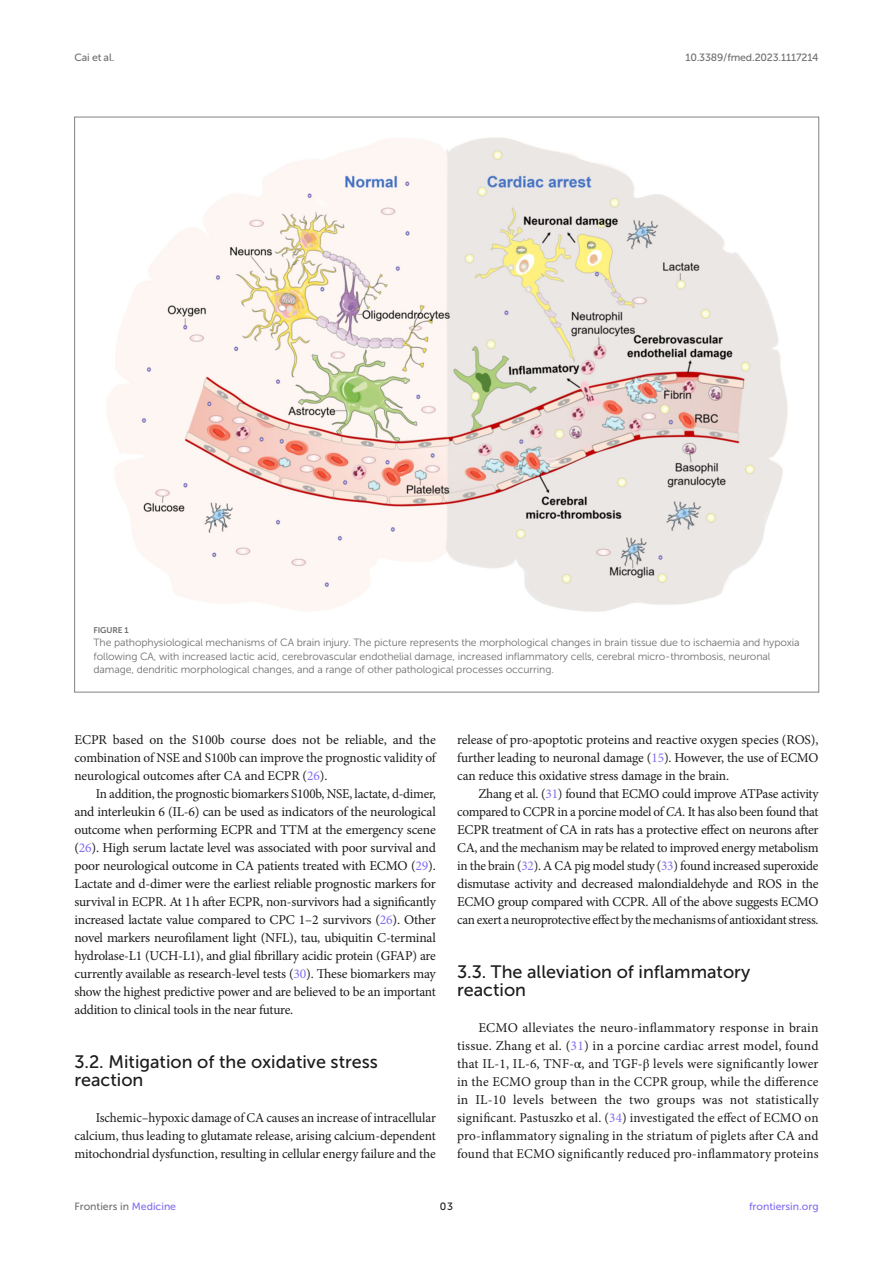
<style>
.page{position:relative;width:893px;height:1263px;background:#fff}
.page>*{position:absolute;margin:0;border:0;box-sizing:border-box;transform-origin:0 0}
.HEAD_2{font:18px/18px "Museo Sans 500";color:#1b1c1b}
.TEXT{font:13.5px/18px "Minion Pro";letter-spacing:-.015em;color:#1b1c1b;text-align:justify}
.TEXT_FLUSH{font:13.5px/18px "Minion Pro";letter-spacing:-.005em;color:#1b1c1b;text-align:justify}
.FIG_LEG{font:10.5px/13.5px "Museo Sans 300";letter-spacing:-.01em;color:#706f70}
.t1{font:10.5px "Museo Sans 500";letter-spacing:-.015em;color:#706f70}
.t2{font:10.5px "Museo Sans 500";color:#856df0}
.t3{font:10.5px "Museo Sans 500";color:#1b1c1b}
.FIG_HD{font:8.25px "Museo Sans 700";letter-spacing:-.01em;color:#706f70}
.s1{color:#856df0}
.s2{font-style:italic}
.s3{font-family:"STIX General"}
</style>
<div class="page">
<img style="left:107px;top:137px;width:681px;height:475px">
<p class="t1" style="left:74px;top:51px;width:41px">Cai et al.</p>
<p class="t1" style="left:685px;top:51px;width:135px">10.3389/fmed.2023.1117214</p>
<p class="FIG_HD" style="left:94px;top:625px;width:37px">FIGURE 1</p>
<p class="FIG_LEG" style="left:94px;top:636px;width:708px">The pathophysiological mechanisms of CA brain injury. The picture represents the morphological changes in brain tissue due to ischaemia and hypoxia following CA, with increased lactic acid, cerebrovascular endothelial damage, increased inflammatory cells, cerebral micro-thrombosis, neuronal damage, dendritic morphological changes, and a range of other pathological processes occurring.</p>
<p class="TEXT" style="left:74px;top:731px;width:363px">ECPR based on the S100b course does not be reliable, and the combination of NSE and S100b can improve the prognostic validity of neurological outcomes after CA and ECPR (<span class="s1">26</span>).</p>
<p class="TEXT" style="left:74px;top:785px;width:363px;text-indent:21px">In addition, the prognostic biomarkers S100b, NSE, lactate, d-dimer, and interleukin 6 (IL-6) can be used as indicators of the neurological outcome when performing ECPR and TTM at the emergency scene (<span class="s1">26</span>). High serum lactate level was associated with poor survival and poor neurological outcome in CA patients treated with ECMO (<span class="s1">29</span>).<br>Lactate and d-dimer were the earliest reliable prognostic markers for survival in ECPR. At 1h after ECPR, non-survivors had a significantly increased lactate value compared to CPC 1–2 survivors (<span class="s1">26</span>). Other novel markers neurofilament light (NFL), tau, ubiquitin C-terminal hydrolase-L1 (UCH-L1), and glial fibrillary acidic protein (GFAP) are currently available as research-level tests (<span class="s1">30</span>). These biomarkers may show the highest predictive power and are believed to be an important addition to clinical tools in the near future.</p>
<p class="HEAD_2" style="left:74px;top:1053px;width:305px">3.2. Mitigation of the oxidative stress reaction</p>
<p class="TEXT_FLUSH" style="left:74px;top:1109px;width:363px;text-indent:21px">Ischemic–hypoxic damage of CA causes an increase of intracellular calcium, thus leading to glutamate release, arising calcium-dependent mitochondrial dysfunction, resulting in cellular energy failure and the</p>
<p class="TEXT_FLUSH" style="left:457px;top:731px;width:363px">release of pro-apoptotic proteins and reactive oxygen species (ROS), further leading to neuronal damage (<span class="s1">15</span>). However, the use of ECMO can reduce this oxidative stress damage in the brain.</p>
<p class="TEXT" style="left:457px;top:785px;width:363px;text-indent:21px">Zhang et al. (<span class="s1">31</span>) found that ECMO could improve ATPase activity compared to CCPR in a porcine model of <span class="s2">CA.</span> It has also been found that ECPR treatment of CA in rats has a protective effect on neurons after CA, and the mechanism may be related to improved energy metabolism in the brain (<span class="s1">32</span>). A CA pig model study (<span class="s1">33</span>) found increased superoxide dismutase activity and decreased malondialdehyde and ROS in the ECMO group compared with CCPR. All of the above suggests ECMO can exert a neuroprotective effect by the mechanisms of antioxidant stress.</p>
<p class="HEAD_2" style="left:457px;top:963px;width:295px">3.3. The alleviation of inflammatory reaction</p>
<p class="TEXT_FLUSH" style="left:457px;top:1019px;width:363px;text-indent:21px">ECMO alleviates the neuro-inflammatory response in brain tissue. Zhang et al. (<span class="s1">31</span>) in a porcine cardiac arrest model, found that IL-1, IL-6, TNF-<span class="s3">α</span>, and TGF-<span class="s3">β</span> levels were significantly lower in the ECMO group than in the CCPR group, while the difference in IL-10 levels between the two groups was not statistically significant. Pastuszko et al. (<span class="s1">34</span>) investigated the effect of ECMO on pro-inflammatory signaling in the striatum of piglets after CA and found that ECMO significantly reduced pro-inflammatory proteins</p>
<p class="t1" style="left:74px;top:1200px;width:103px">Frontiers in <span class="s1">Medicine</span></p>
<p class="t3" style="left:440px;top:1200px;width:15px">03</p>
<p class="t2" style="left:749px;top:1200px;width:71px">frontiersin.org</p>
</div>
